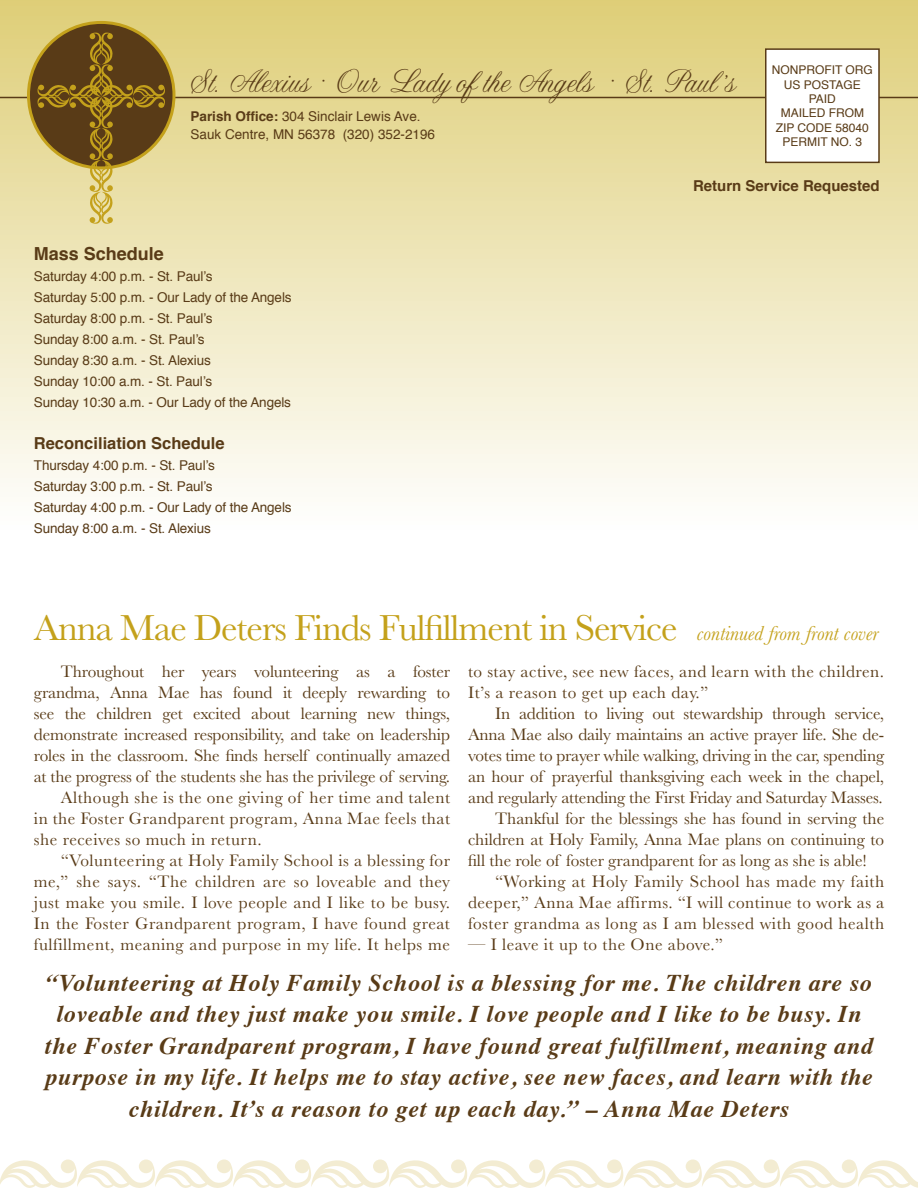
<style>
.page{position:relative;width:918px;height:1188px;background:#fff}
.page>*{position:absolute;margin:0;border:0;box-sizing:border-box;transform-origin:0 0}
.t1{font:37.5px "Baskerville";letter-spacing:-.03em;color:#c4a11b}
.t2{font:33px "Altast Greeting";color:#593b17}
.t3{font:italic 700 24px/31.5px "Times";letter-spacing:.03em;color:#593b17;text-align:center}
.t4{font:700 18px "Helvetica";color:#593b17}
.t5{font:17.25px "Baskerville";color:#593b17}
.t6{font:17.25px/21px "Baskerville";letter-spacing:.03em;color:#593b17}
.t7{font:700 16.5px "Helvetica";color:#593b17}
.t8{font:700 15px "Helvetica";color:#593b17}
.t9{font:13.5px/21px "Helvetica";letter-spacing:-.01em;color:#593b17}
.t10{font:12px/14.4px "Helvetica";color:#593b17;text-align:center}
.s1{font-weight:700}
.s2{font-style:italic;font-size:21px}
</style>
<div class="page">
<svg style="left:0;top:0;width:918px;height:492px;background:#ede5b8"></svg>
<hr style="left:0;top:97px;width:918px;height:1px;background:#593b17">
<svg style="left:28px;top:22px;width:146px;height:146px;background:#765618"></svg>
<svg style="left:38px;top:33px;width:127px;height:191px;background:#9a8247"></svg>
<svg style="left:0;top:1159px;width:918px;height:29px"></svg>
<div style="left:765px;top:48px;width:115px;height:115px;background:#fff;border:2px solid #593b17"></div>
<h2 class="t2" style="left:185px;top:64px;width:550px">St. Alexius • Our Lady of the Angels • St. Paul’s</h2>
<p class="t10" style="left:772px;top:63px;width:103px">NONPROFIT ORG<br>US POSTAGE<br>PAID<br>MAILED FROM<br>ZIP CODE 58040<br>PERMIT NO. 3</p>
<p class="t9" style="left:190px;top:108px;width:246px;line-height:18px"><span class="s1">Parish Office:</span> 304 Sinclair Lewis Ave.<br>Sauk Centre, MN 56378 (320) 352-2196</p>
<p class="t4" style="left:34px;top:239px;width:132px">Mass Schedule</p>
<p class="t9" style="left:34px;top:266px;width:259px">Saturday 4:00 p.m. - St. Paul’s<br>Saturday 5:00 p.m. - Our Lady of the Angels<br>Saturday 8:00 p.m. - St. Paul’s<br>Sunday 8:00 a.m. - St. Paul’s<br>Sunday 8:30 a.m. - St. Alexius<br>Sunday 10:00 a.m. - St. Paul’s<br>Sunday 10:30 a.m. - Our Lady of the Angels</p>
<p class="t7" style="left:34px;top:430px;width:192px">Reconciliation Schedule</p>
<p class="t9" style="left:34px;top:455px;width:259px">Thursday 4:00 p.m. - St. Paul’s<br>Saturday 3:00 p.m. - St. Paul’s<br>Saturday 4:00 p.m. - Our Lady of the Angels Sunday 8:00 a.m. - St. Alexius</p>
<p class="t8" style="left:693px;top:174px;width:188px">Return Service Requested</p>
<h1 class="t1" style="left:34px;top:604px;width:846px">Anna Mae Deters Finds Fulfillment in Service <span class="s2">continued from front cover</span></h1>
<p class="t5" style="left:61px;top:660px;width:391px">Throughout her years volunteering as a foster</p>
<p class="t5" style="left:34px;top:681px;width:418px">grandma, Anna Mae has found it deeply rewarding to</p>
<p class="t5" style="left:34px;top:702px;width:418px">see the children get excited about learning new things,</p>
<p class="t5" style="left:34px;top:723px;width:418px">demonstrate increased responsibility, and take on leadership</p>
<p class="t5" style="left:34px;top:744px;width:418px">roles in the classroom. She finds herself continually amazed</p>
<p class="t5" style="left:34px;top:765px;width:418px">at the progress of the students she has the privilege of serving.</p>
<p class="t6" style="left:61px;top:787px;width:391px">Although she is the one giving of her time and talent</p>
<p class="t6" style="left:34px;top:808px;width:418px">in the Foster Grandparent program, Anna Mae feels that</p>
<p class="t6" style="left:34px;top:829px;width:229px">she receives so much in return.</p>
<p class="t6" style="left:61px;top:850px;width:391px">“Volunteering at Holy Family School is a blessing for</p>
<p class="t6" style="left:34px;top:871px;width:418px">me,” she says. “The children are so loveable and they</p>
<p class="t6" style="left:34px;top:892px;width:418px">just make you smile. I love people and I like to be busy.</p>
<p class="t6" style="left:34px;top:913px;width:418px">In the Foster Grandparent program, I have found great</p>
<p class="t6" style="left:34px;top:934px;width:418px">fulfillment, meaning and purpose in my life. It helps me</p>
<p class="t6" style="left:468px;top:661px;width:418px">to stay active, see new faces, and learn with the children.<br>It’s a reason to get up each day.”</p>
<p class="t5" style="left:495px;top:702px;width:391px">In addition to living out stewardship through service,</p>
<p class="t5" style="left:468px;top:723px;width:418px">Anna Mae also daily maintains an active prayer life. She de-</p>
<p class="t5" style="left:468px;top:744px;width:418px">votes time to prayer while walking, driving in the car, spending</p>
<p class="t5" style="left:468px;top:765px;width:418px">an hour of prayerful thanksgiving each week in the chapel,</p>
<p class="t5" style="left:468px;top:786px;width:416px">and regularly attending the First Friday and Saturday Masses.</p>
<p class="t5" style="left:495px;top:807px;width:391px">Thankful for the blessings she has found in serving the</p>
<p class="t5" style="left:468px;top:828px;width:418px">children at Holy Family, Anna Mae plans on continuing to</p>
<p class="t5" style="left:468px;top:849px;width:400px">fill the role of foster grandparent for as long as she is able!</p>
<p class="t6" style="left:495px;top:871px;width:391px">“Working at Holy Family School has made my faith</p>
<p class="t6" style="left:468px;top:892px;width:418px">deeper,” Anna Mae affirms. “I will continue to work as a</p>
<p class="t6" style="left:468px;top:913px;width:418px">foster grandma as long as I am blessed with good health</p>
<p class="t6" style="left:468px;top:934px;width:257px">— I leave it up to the One above.”</p>
<p class="t3" style="left:45px;top:965px;width:830px">“Volunteering at Holy Family School is a blessing for me. The children are so loveable and they just make you smile. I love people and I like to be busy. In the Foster Grandparent program, I have found great fulfillment, meaning and purpose in my life. It helps me to stay active, see new faces, and learn with the children. It’s a reason to get up each day.” – Anna Mae Deters</p>
</div>
